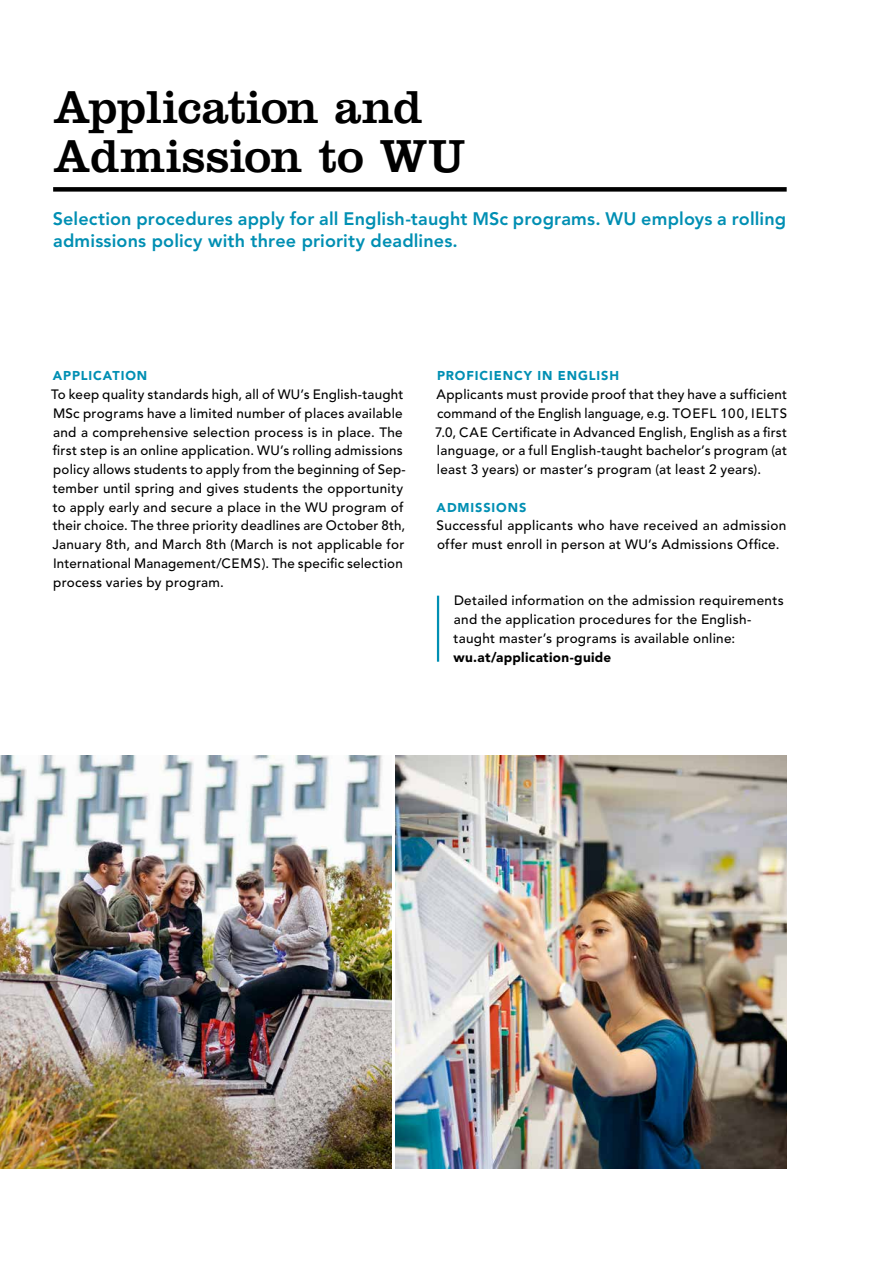
<style>
.page{position:relative;width:893px;height:1263px;background:#fff}
.page>*{position:absolute;margin:0;border:0;box-sizing:border-box;transform-origin:0 0}
.t1{font:48px/48.8px "Clarendon LT Std";letter-spacing:-.01em;color:#000}
.t2{font:800 18px/21.8px "Avenir LT Std";letter-spacing:.01em;color:#008fb3}
.t3{font:500 13.5px/18.8px "Avenir LT Std";letter-spacing:.02em;color:#000}
.t4{font:900 13.5px "Avenir LT Std";letter-spacing:.025em;color:#000}
.t5{font:900 12.75px "Avenir LT Std";letter-spacing:.07em;color:#008fb3}
</style>
<div class="page">
<img style="left:0;top:755px;width:391px;height:413px">
<img style="left:395px;top:755px;width:392px;height:413px">
<hr style="left:437px;top:596px;width:2px;height:66px;background:#008fb3">
<div style="left:53px;top:187px;width:734px;height:5px;background:#000"></div>
<h1 class="t1" style="left:53px;top:83px;width:414px">Application and<br>Admission to WU</h1>
<h2 class="t2" style="left:53px;top:208px;width:735px">Selection procedures apply for all English-taught MSc programs. WU employs a rolling admissions policy with three priority deadlines.</h2>
<p class="t5" style="left:53px;top:368px;width:96px">APPLICATION</p>
<p class="t3" style="left:51px;top:385px;width:356px">To keep quality standards high, all of WU’s English-taught MSc programs have a limited number of places available and a comprehensive selection process is in place. The first step is an online application. WU’s rolling admissions policy allows students to apply from the beginning of Sep&shy;tember until spring and gives students the opportunity to apply early and secure a place in the WU program of their choice. The three priority deadlines are October 8th, January 8th, and March 8th (March is not applicable for International Management/CEMS). The specific selection process varies by program.</p>
<p class="t5" style="left:437px;top:368px;width:183px">PROFICIENCY IN ENGLISH</p>
<p class="t3" style="left:435px;top:385px;width:353px;text-align:justify">Applicants must provide proof that they have a sufficient command of the English language, e.g. TOEFL 100, IELTS 7.0, CAE Certificate in Advanced English, English as a first language, or a full English-taught bachelor’s program (at least 3 years) or master’s program (at least 2 years).</p>
<p class="t5" style="left:437px;top:499px;width:91px">ADMISSIONS</p>
<p class="t3" style="left:437px;top:517px;width:351px">Successful applicants who have received an admission offer must enroll in person at WU’s Admissions Office.</p>
<p class="t3" style="left:453px;top:592px;width:332px">Detailed information on the admission requirements and the application procedures for the English&shy;taught master’s programs is available online:</p>
<p class="t4" style="left:454px;top:649px;width:159px">wu.at/application-guide</p>
</div>
